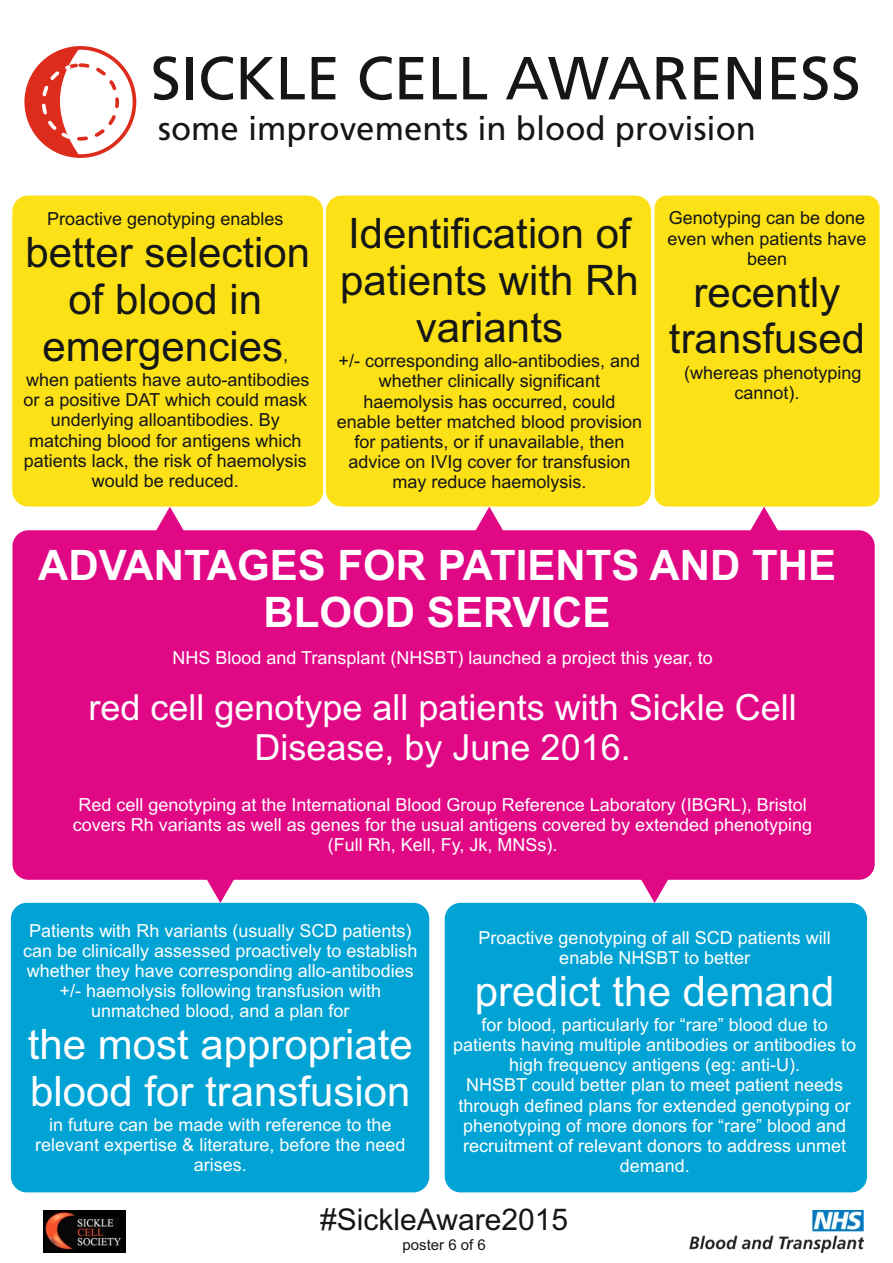
<style>
.page{position:relative;width:893px;height:1263px;background:#fff}
.page>*{position:absolute;margin:0;border:0;box-sizing:border-box;transform-origin:0 0}
.t1{font:60.75px "Frutiger LT Pro";color:#151616}
.t2{font:42px/47px "Arial";color:#151616;text-align:center}
.t3{font:42px/47px "Arial";color:#fff}
.t4{font:700 42px/47px "Arial";color:#fff;text-align:center}
.t5{font:36px/40.2px "Arial";color:#fff;text-align:center}
.t6{font:33px "Frutiger LT Pro";color:#151616}
.t7{font:30px "Arial";color:#151616}
.t8{font:18px/20.1px "Arial";color:#fff;text-align:center}
.t9{font:18px/20.1px "Arial";color:#151616;text-align:center}
.t10{font:15px "Arial";color:#151616}
</style>
<div class="page">
<div style="left:12px;top:196px;width:311px;height:310px;background:#fbe116;border:6px solid #fbe116;border-radius:13px"></div>
<div style="left:326px;top:196px;width:325px;height:310px;background:#fbe116;border:6px solid #fbe116;border-radius:13px"></div>
<div style="left:655px;top:196px;width:225px;height:310px;background:#fbe116;border:6px solid #fbe116;border-radius:9px"></div>
<div style="left:24px;top:46px;width:112px;height:112px;background:#fff;border:4px solid #fff;border-radius:50%"></div>
<div style="left:42px;top:63px;width:77px;height:78px;border:4px dashed #dd2b1c;border-radius:50%"></div>
<svg style="left:27px;top:47px;width:55px;height:110px"></svg>
<div style="left:24px;top:46px;width:112px;height:112px;border:4px solid #dd2b1c;border-radius:50%"></div>
<div style="left:11px;top:903px;width:418px;height:289px;background:#00a3d4;border:6px solid #00a3d4;border-radius:13px"></div>
<div style="left:445px;top:903px;width:422px;height:289px;background:#00a3d4;border:6px solid #00a3d4;border-radius:13px"></div>
<div style="left:12px;top:530px;width:863px;height:350px;background:#e10886;border:6px solid #e10886;border-radius:13px"></div>
<svg style="left:154px;top:507px;width:32px;height:27px"></svg>
<svg style="left:474px;top:507px;width:31px;height:27px"></svg>
<svg style="left:748px;top:507px;width:32px;height:27px"></svg>
<svg style="left:639px;top:876px;width:31px;height:27px"></svg>
<svg style="left:205px;top:876px;width:31px;height:27px"></svg>
<img style="left:43px;top:1211px;width:82px;height:41px">
<img style="left:689px;top:1211px;width:175px;height:41px">
<h1 class="t1" style="left:151px;top:54px;width:712px">SICKLE CELL AWARENESS</h1>
<h3 class="t6" style="left:158px;top:115px;width:599px">some improvements in blood provision</h3>
<p class="t9" style="left:47px;top:211px;width:238px">Proactive genotyping enables</p>
<h2 class="t2" style="left:25px;top:233px;width:286px">better selection of blood in emergencies</h2>
<p class="t9" style="left:26px;top:344px;width:285px;line-height:25.2px;text-align:left;text-indent:257px">, when patients have auto-antibodies</p>
<p class="t9" style="left:24px;top:392px;width:285px">or a positive DAT which could mask underlying alloantibodies. By matching blood for antigens which patients lack, the risk of haemolysis would be reduced.</p>
<h2 class="t2" style="left:340px;top:214px;width:300px">Identification of patients with Rh variants</h2>
<p class="t9" style="left:337px;top:353px;width:307px">+/- corresponding allo-antibodies, and whether clinically significant haemolysis has occurred, could enable better matched blood provision for patients, or if unavailable, then advice on IVIg cover for transfusion may reduce haemolysis.</p>
<p class="t9" style="left:667px;top:210px;width:201px">Genotyping can be done even when patients have been</p>
<h2 class="t2" style="left:669px;top:272px;width:198px">recently transfused</h2>
<p class="t9" style="left:734px;top:364px;width:128px;text-align:left;text-indent:-50px">(whereas phenotyping cannot).</p>
<h2 class="t4" style="left:38px;top:545px;width:799px">ADVANTAGES FOR PATIENTS AND THE<br>BLOOD SERVICE</h2>
<p class="t8" style="left:172px;top:649px;width:542px">NHS Blood and Transplant (NHSBT) launched a project this year, to</p>
<h3 class="t5" style="left:88px;top:691px;width:710px">red cell genotype all patients with Sickle Cell<br>Disease, by June 2016.</h3>
<p class="t8" style="left:73px;top:796px;width:741px">Red cell genotyping at the International Blood Group Reference Laboratory (IBGRL), Bristol covers Rh variants as well as genes for the usual antigens covered by extended phenotyping (Full Rh, Kell, Fy, Jk, MNSs).</p>
<p class="t8" style="left:23px;top:922px;width:396px">Patients with Rh variants (usually SCD patients) can be clinically assessed proactively to establish whether they have corresponding allo-antibodies +/- haemolysis following transfusion with unmatched blood, and a plan for</p>
<h2 class="t3" style="left:28px;top:1025px;width:387px">the most appropriate blood for transfusion</h2>
<p class="t8" style="left:35px;top:1116px;width:372px">in future can be made with reference to the relevant expertise &amp; literature, before the need arises.</p>
<p class="t8" style="left:479px;top:929px;width:354px">Proactive genotyping of all SCD patients will enable NHSBT to better</p>
<h2 class="t3" style="left:475px;top:971px;width:361px">predict the demand</h2>
<p class="t8" style="left:453px;top:1016px;width:405px">for blood, particularly for “rare” blood due to patients having multiple antibodies or antibodies to high frequency antigens (eg: anti-U).<br>NHSBT could better plan to meet patient needs through defined plans for extended genotyping or phenotyping of more donors for “rare” blood and recruitment of relevant donors to address unmet demand.</p>
<h3 class="t7" style="left:320px;top:1208px;width:249px">#SickleAware2015</h3>
<p class="t10" style="left:402px;top:1239px;width:85px">poster 6 of 6</p>
</div>
